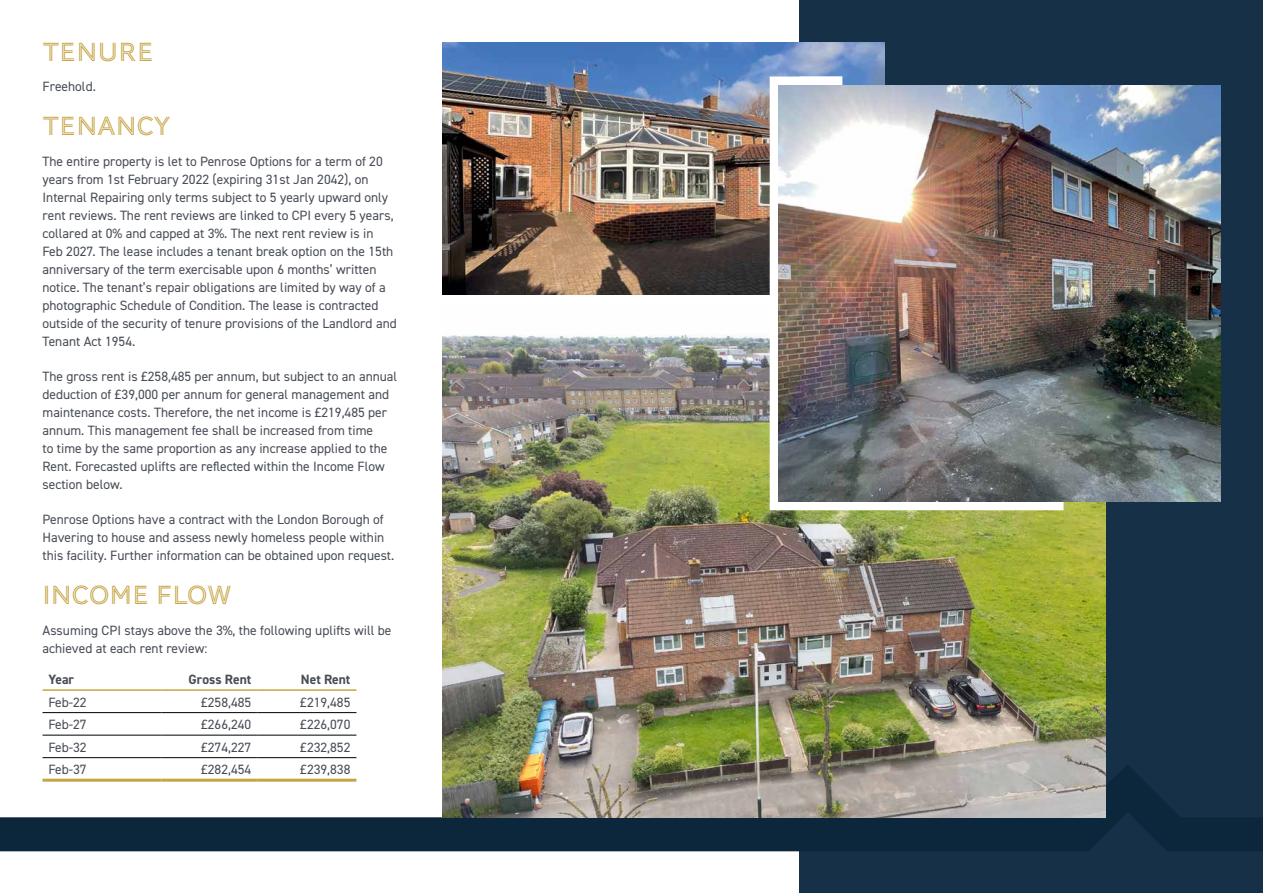
<style>
.page{position:relative;width:1263px;height:893px;background:#fff}
.page>*{position:absolute;margin:0;border:0;box-sizing:border-box;transform-origin:0 0}
.t1{font:27px "AW Conqueror Std Inline";color:#c6a445}
.t2{font:13.5px/18px "DIN2014";color:#474c55}
.t3{font:700 13.5px "DIN2014";color:#474c55}
</style>
<div class="page">
<hr style="left:43px;top:689px;width:119px;height:2px;background:#c6a445">
<hr style="left:162px;top:689px;width:95px;height:2px;background:#c6a445">
<hr style="left:257px;top:689px;width:99px;height:2px;background:#c6a445">
<hr style="left:43px;top:712px;width:119px;height:1px;background:#000">
<hr style="left:162px;top:712px;width:95px;height:1px;background:#000">
<hr style="left:257px;top:712px;width:99px;height:1px;background:#000">
<hr style="left:43px;top:735px;width:119px;height:1px;background:#000">
<hr style="left:162px;top:735px;width:95px;height:1px;background:#000">
<hr style="left:257px;top:735px;width:99px;height:1px;background:#000">
<hr style="left:43px;top:757px;width:119px;height:1px;background:#000">
<hr style="left:162px;top:757px;width:95px;height:1px;background:#000">
<hr style="left:257px;top:757px;width:99px;height:1px;background:#000">
<div style="left:799px;top:0;width:464px;height:893px;background:#163048"></div>
<svg style="left:0;top:765px;width:1263px;height:86px"></svg>
<img style="left:442px;top:334px;width:664px;height:483px">
<img style="left:442px;top:43px;width:442px;height:251px">
<svg style="left:770px;top:77px;width:293px;height:433px"></svg>
<img style="left:778px;top:85px;width:442px;height:417px">
<h1 class="t1" style="left:43px;top:37px;width:113px">TENURE</h1>
<p class="t2" style="left:43px;top:78px;width:55px">Freehold.</p>
<h1 class="t1" style="left:43px;top:112px;width:130px">TENANCY</h1>
<p class="t2" style="left:43px;top:152px;width:356px">The entire property is let to Penrose Options for a term of 20 years from 1st February 2022 (expiring 31st Jan 2042), on Internal Repairing only terms subject to 5 yearly upward only rent reviews. The rent reviews are linked to CPI every 5 years, collared at 0% and capped at 3%. The next rent review is in Feb 2027. The lease includes a tenant break option on the 15th anniversary of the term exercisable upon 6 months’ written notice. The tenant’s repair obligations are limited by way of a photographic Schedule of Condition. The lease is contracted outside of the security of tenure provisions of the Landlord and Tenant Act 1954.</p>
<p class="t2" style="left:43px;top:367px;width:356px">The gross rent is £258,485 per annum, but subject to an annual deduction of £39,000 per annum for general management and maintenance costs. Therefore, the net income is £219,485 per annum. This management fee shall be increased from time<br>to time by the same proportion as any increase applied to the Rent. Forecasted uplifts are reflected within the Income Flow section below.</p>
<p class="t2" style="left:43px;top:510px;width:353px">Penrose Options have a contract with the London Borough of<br>Havering to house and assess newly homeless people within this facility. Further information can be obtained upon request.</p>
<h1 class="t1" style="left:43px;top:580px;width:191px">INCOME FLOW</h1>
<p class="t2" style="left:43px;top:621px;width:350px">Assuming CPI stays above the 3%, the following uplifts will be achieved at each rent review:</p>
<p class="t3" style="left:49px;top:670px;width:27px">Year</p>
<p class="t3" style="left:189px;top:670px;width:64px">Gross Rent</p>
<p class="t3" style="left:301px;top:670px;width:51px">Net Rent</p>
<p class="t2" style="left:49px;top:693px;width:40px">Feb-22</p>
<p class="t2" style="left:201px;top:693px;width:52px">£258,485</p>
<p class="t2" style="left:300px;top:693px;width:52px">£219,485</p>
<p class="t2" style="left:49px;top:715px;width:40px">Feb-27</p>
<p class="t2" style="left:201px;top:715px;width:52px">£266,240</p>
<p class="t2" style="left:300px;top:715px;width:52px">£226,070</p>
<p class="t2" style="left:49px;top:738px;width:40px">Feb-32</p>
<p class="t2" style="left:201px;top:738px;width:52px">£274,227</p>
<p class="t2" style="left:300px;top:738px;width:52px">£232,852</p>
<p class="t2" style="left:49px;top:760px;width:40px">Feb-37</p>
<p class="t2" style="left:201px;top:760px;width:52px">£282,454</p>
<p class="t2" style="left:300px;top:760px;width:52px">£239,838</p>
</div>
